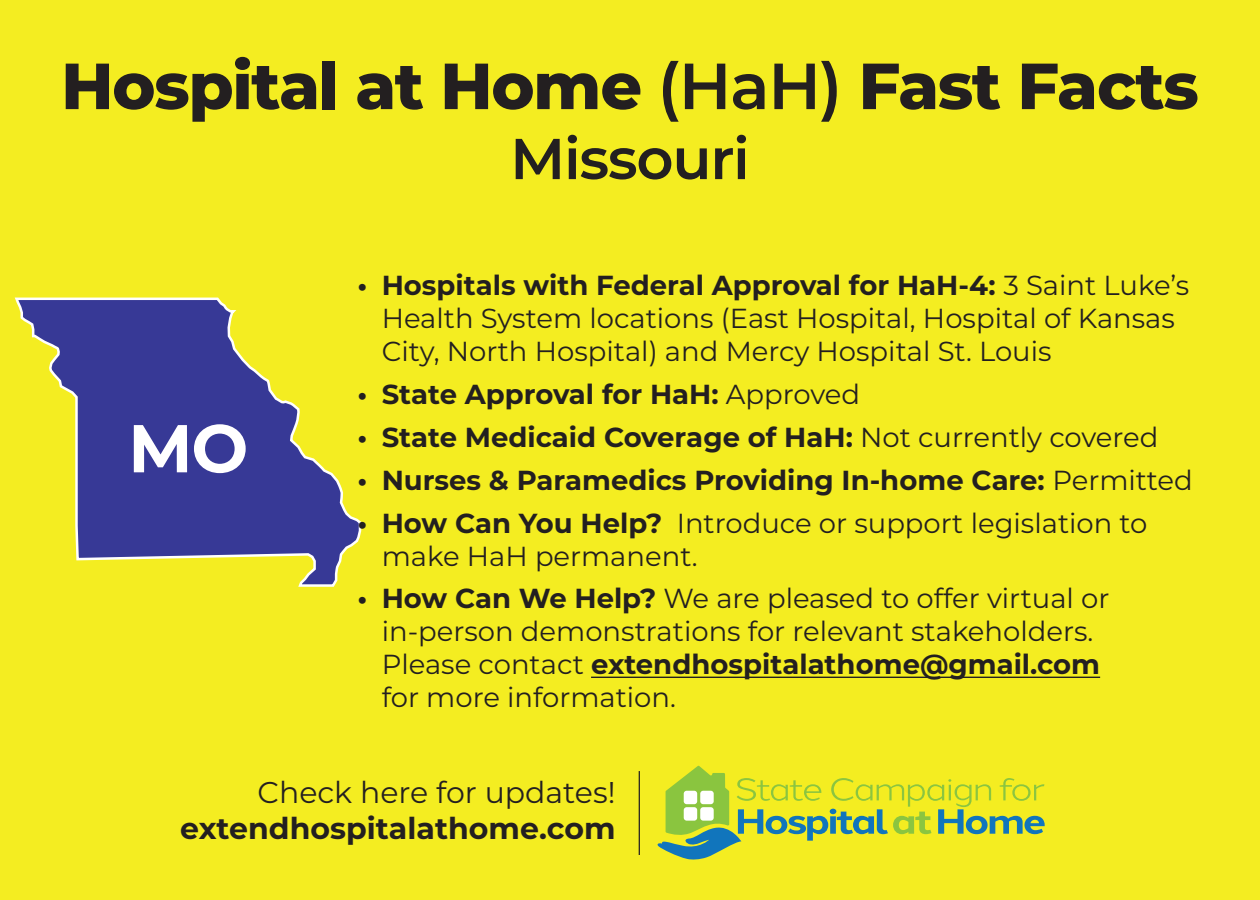
<style>
.page{position:relative;width:1260px;height:900px;background:#f4ed21}
.page>*{position:absolute;margin:0;border:0;box-sizing:border-box;transform-origin:0 0}
.t1{font:700 67.5px "Montserrat";color:#fff}
.t2{font:800 65px "Montserrat";letter-spacing:-.02em;color:#231f20}
.t3{font:600 57.5px "Montserrat";letter-spacing:-.02em;color:#231f20}
.t4{font:700 30px "Montserrat";color:#231f20}
.t5{font:30px "Montserrat";color:#231f20}
.t6{font:27.5px/33px "Montserrat";color:#231f20}
.t7{font:700 27.5px "Montserrat";color:#231f20}
.s1{font-weight:600}
.s2{font-weight:700}
.s3{font-weight:400}
</style>
<div class="page">
<svg style="left:14px;top:297px;width:348px;height:290px"></svg>
<hr style="left:591px;top:677px;width:509px;height:1px;background:#231f20">
<svg style="left:657px;top:766px;width:388px;height:94px"></svg>
<hr style="left:639px;top:771px;width:1px;height:84px;background:#231f20">
<h2 class="t2" style="left:61px;top:38px;width:1139px">Hospital at Home <span class="s1">(HaH)</span> Fast Facts</h2>
<h3 class="t3" style="left:510px;top:118px;width:241px">Missouri</h3>
<h1 class="t1" style="left:128px;top:400px;width:122px">MO</h1>
<p class="t6" style="left:382px;top:268px;width:809px;text-indent:-24px"><span class="s2">• Hospitals with Federal Approval for HaH-4:</span> 3 Saint Luke’s<br>Health System locations (East Hospital, Hospital of Kansas<br>City, North Hospital) and Mercy Hospital St. Louis</p>
<p class="t7" style="left:357px;top:374px;width:504px">• State Approval for HaH: <span class="s3">Approved</span></p>
<p class="t7" style="left:357px;top:417px;width:803px">• State Medicaid Coverage of HaH: <span class="s3">Not currently covered</span></p>
<p class="t7" style="left:357px;top:460px;width:837px">• Nurses &amp; Paramedics Providing In-home Care: <span class="s3">Permitted</span></p>
<p class="t6" style="left:382px;top:505px;width:767px;text-indent:-24px"><span class="s2">• How Can You Help?</span> Introduce or support legislation to make HaH permanent.</p>
<p class="t6" style="left:382px;top:581px;width:729px;text-indent:-24px"><span class="s2">• How Can We Help?</span> We are pleased to offer virtual or in-person demonstrations for relevant stakeholders.<br>Please contact <span class="s2">extendhospitalathome@gmail.com </span>for more information.</p>
<p class="t5" style="left:257px;top:771px;width:360px">Check here for updates!</p>
<p class="t4" style="left:180px;top:806px;width:437px">extendhospitalathome.com</p>
</div>
